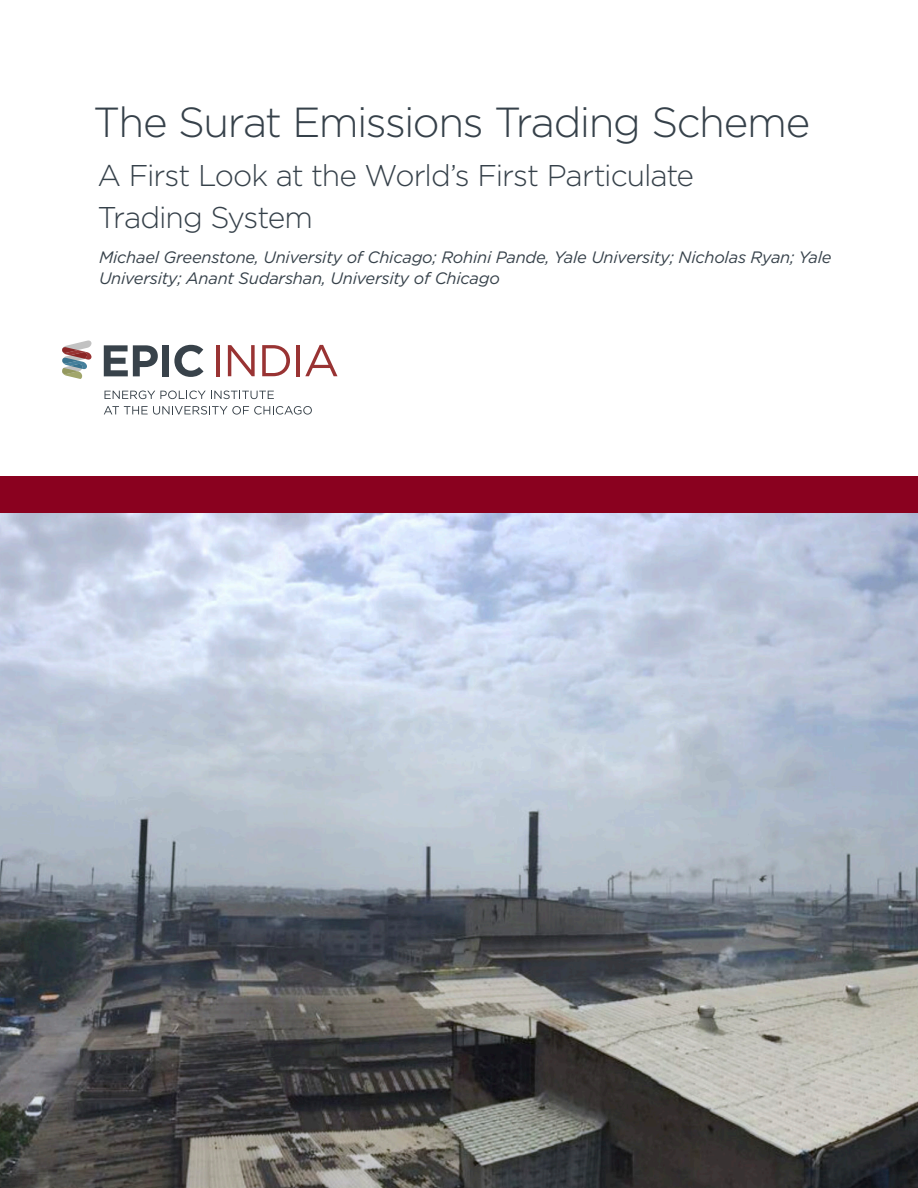
<style>
.page{position:relative;width:918px;height:1188px;background:#fff}
.page>*{position:absolute;margin:0;border:0;box-sizing:border-box;transform-origin:0 0}
.Doc_Title{font:300 42px "Gotham";letter-spacing:-.035em;color:#36414a}
.Doc_Title-2{font:300 30px/42px "Gotham";letter-spacing:-.035em;color:#36414a}
.Body_Head{font:italic 16.5px/21px "Gotham";letter-spacing:-.015em;color:#36414a}
</style>
<div class="page">
<img style="left:0;top:513px;width:918px;height:675px">
<svg style="left:104px;top:345px;width:54px;height:31px"></svg>
<div style="left:162px;top:345px;width:7px;height:31px;background:#38424a"></div>
<svg style="left:105px;top:391px;width:169px;height:8px"></svg>
<svg style="left:104px;top:406px;width:208px;height:9px"></svg>
<svg style="left:174px;top:345px;width:30px;height:32px"></svg>
<svg style="left:62px;top:340px;width:30px;height:39px"></svg>
<hr style="left:216px;top:345px;width:4px;height:31px;background:#933">
<svg style="left:228px;top:345px;width:27px;height:31px"></svg>
<svg style="left:262px;top:345px;width:28px;height:31px"></svg>
<hr style="left:297px;top:345px;width:3px;height:31px;background:#933">
<svg style="left:305px;top:345px;width:33px;height:31px"></svg>
<div style="left:0;top:476px;width:918px;height:37px;background:#8a011f"></div>
<p class="Doc_Title" style="left:93px;top:96px;width:719px">The Surat Emissions Trading Scheme</p>
<p class="Doc_Title-2" style="left:98px;top:154px;width:598px">A First Look at the World’s First Particulate<br>Trading System</p>
<p class="Body_Head" style="left:99px;top:247px;width:734px">Michael Greenstone, University of Chicago; Rohini Pande, Yale University; Nicholas Ryan; Yale<br>University; Anant Sudarshan, University of Chicago</p>
</div>
